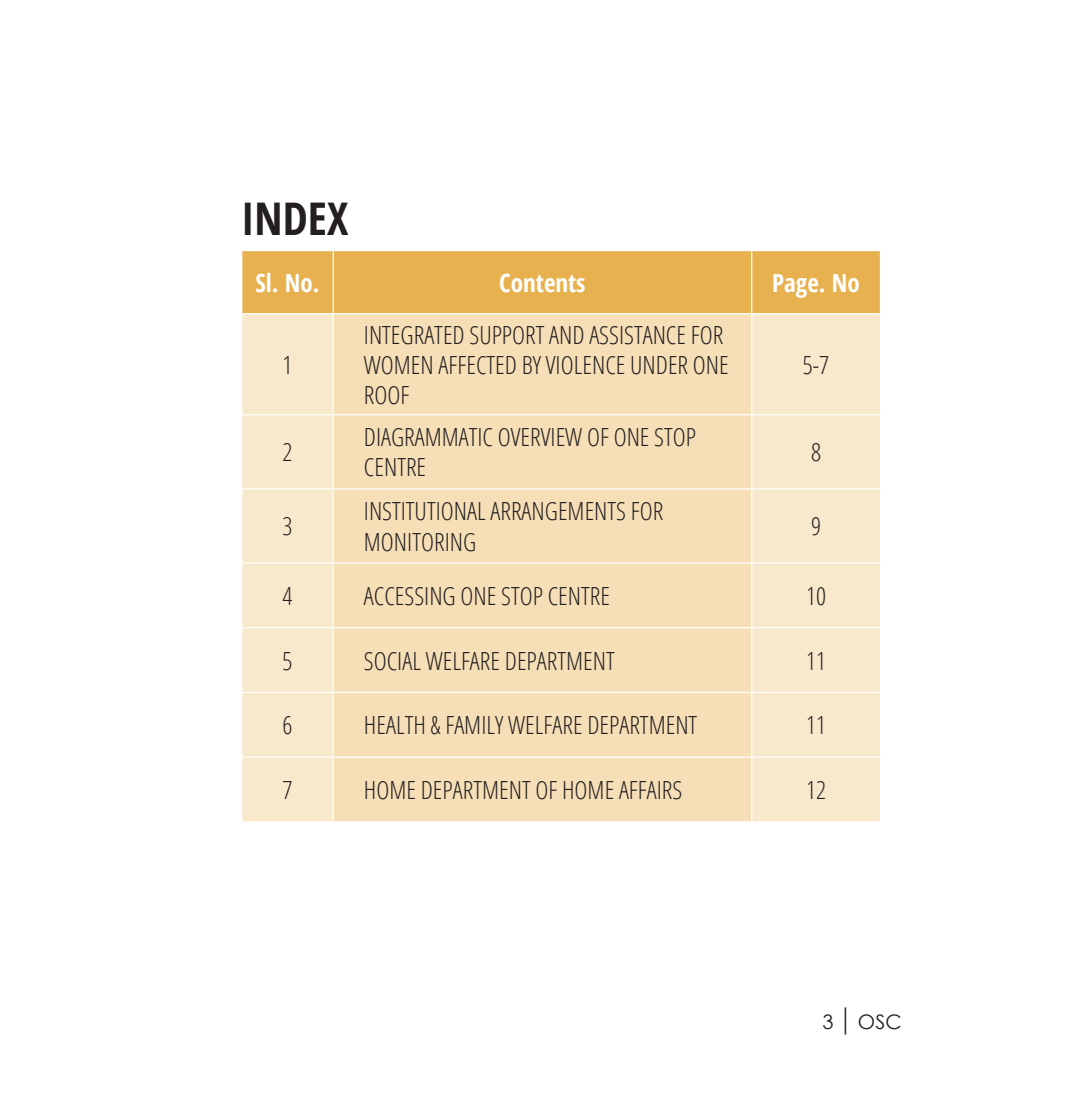
<style>
.page{position:relative;width:1085px;height:1106px;background:#fff}
.page>*{position:absolute;margin:0;border:0;box-sizing:border-box;transform-origin:0 0}
.t1{font:700 condensed 45px "Open Sans";color:#231f20}
.t2{font:300 condensed 25px/30px "Open Sans";color:#231f20}
.t3{font:700 condensed 25px "Open Sans";color:#fff}
.t4{font:20px "Century Gothic";color:#231f20}
.s1{font-size:29.5px}
</style>
<div class="page">
<div style="left:242px;top:251px;width:637px;height:62px;background:#e8b150"></div>
<div style="left:242px;top:314px;width:637px;height:507px;background:#f9e9cc"></div>
<div style="left:334px;top:314px;width:417px;height:507px;background:#f6deb6"></div>
<hr style="left:332px;top:251px;width:2px;height:62px;background:#fff">
<hr style="left:751px;top:251px;width:1px;height:62px;background:#fff">
<hr style="left:332px;top:314px;width:2px;height:100px;background:#fff">
<hr style="left:751px;top:314px;width:1px;height:100px;background:#fff">
<hr style="left:241px;top:414px;width:92px;height:1px;background:#fff">
<hr style="left:333px;top:414px;width:418px;height:1px;background:#fff">
<hr style="left:332px;top:415px;width:2px;height:73px;background:#fff">
<hr style="left:751px;top:414px;width:129px;height:1px;background:#fff">
<hr style="left:751px;top:415px;width:1px;height:73px;background:#fff">
<hr style="left:241px;top:488px;width:92px;height:1px;background:#fff">
<hr style="left:241px;top:562px;width:92px;height:1px;background:#fff">
<hr style="left:241px;top:627px;width:92px;height:1px;background:#fff">
<hr style="left:241px;top:692px;width:92px;height:1px;background:#fff">
<hr style="left:241px;top:756px;width:92px;height:1px;background:#fff">
<hr style="left:333px;top:488px;width:418px;height:1px;background:#fff">
<hr style="left:332px;top:489px;width:2px;height:73px;background:#fff">
<hr style="left:751px;top:488px;width:129px;height:1px;background:#fff">
<hr style="left:751px;top:489px;width:1px;height:73px;background:#fff">
<hr style="left:751px;top:562px;width:129px;height:1px;background:#fff">
<hr style="left:751px;top:627px;width:129px;height:1px;background:#fff">
<hr style="left:751px;top:692px;width:129px;height:1px;background:#fff">
<hr style="left:751px;top:756px;width:129px;height:1px;background:#fff">
<hr style="left:333px;top:562px;width:418px;height:1px;background:#fff">
<hr style="left:332px;top:563px;width:2px;height:64px;background:#fff">
<hr style="left:751px;top:563px;width:1px;height:64px;background:#fff">
<hr style="left:333px;top:627px;width:418px;height:1px;background:#fff">
<hr style="left:332px;top:628px;width:2px;height:64px;background:#fff">
<hr style="left:751px;top:628px;width:1px;height:64px;background:#fff">
<hr style="left:332px;top:693px;width:2px;height:63px;background:#fff">
<hr style="left:751px;top:693px;width:1px;height:63px;background:#fff">
<hr style="left:332px;top:757px;width:2px;height:64px;background:#fff">
<hr style="left:751px;top:757px;width:1px;height:64px;background:#fff">
<hr style="left:333px;top:692px;width:418px;height:1px;background:#fff">
<hr style="left:333px;top:756px;width:418px;height:1px;background:#fff">
<h1 class="t1" style="left:241px;top:187px;width:109px">INDEX</h1>
<p class="t3" style="left:255px;top:265px;width:65px">Sl. No.</p>
<p class="t3" style="left:499px;top:265px;width:88px">Contents</p>
<p class="t3" style="left:772px;top:265px;width:89px">Page. No</p>
<p class="t2" style="left:282px;top:349px;width:11px">1</p>
<p class="t2" style="left:364px;top:319px;width:366px">INTEGRATED SUPPORT AND ASSISTANCE FOR<br>WOMEN AFFECTED BY VIOLENCE UNDER ONE<br>ROOF</p>
<p class="t2" style="left:802px;top:349px;width:28px">5-7</p>
<p class="t2" style="left:282px;top:437px;width:11px">2</p>
<p class="t2" style="left:364px;top:422px;width:334px">DIAGRAMMATIC OVERVIEW OF ONE STOP<br>CENTRE</p>
<p class="t2" style="left:811px;top:437px;width:11px">8</p>
<p class="t2" style="left:282px;top:511px;width:11px">3</p>
<p class="t2" style="left:364px;top:496px;width:301px">INSTITUTIONAL ARRANGEMENTS FOR<br>MONITORING</p>
<p class="t2" style="left:811px;top:511px;width:11px">9</p>
<p class="t2" style="left:282px;top:580px;width:11px">4</p>
<p class="t2" style="left:364px;top:580px;width:248px">ACCESSING ONE STOP CENTRE</p>
<p class="t2" style="left:806px;top:580px;width:21px">10</p>
<p class="t2" style="left:282px;top:645px;width:11px">5</p>
<p class="t2" style="left:364px;top:645px;width:252px">SOCIAL WELFARE DEPARTMENT</p>
<p class="t2" style="left:806px;top:645px;width:21px">11</p>
<p class="t2" style="left:282px;top:709px;width:11px">6</p>
<p class="t2" style="left:364px;top:709px;width:335px">HEALTH &amp; FAMILY WELFARE DEPARTMENT</p>
<p class="t2" style="left:806px;top:709px;width:21px">11</p>
<p class="t2" style="left:282px;top:774px;width:11px">7</p>
<p class="t2" style="left:364px;top:774px;width:320px">HOME DEPARTMENT OF HOME AFFAIRS</p>
<p class="t2" style="left:806px;top:774px;width:21px">12</p>
<p class="t4" style="left:822px;top:1008px;width:81px">3 <span class="s1">|</span> OSC</p>
</div>
